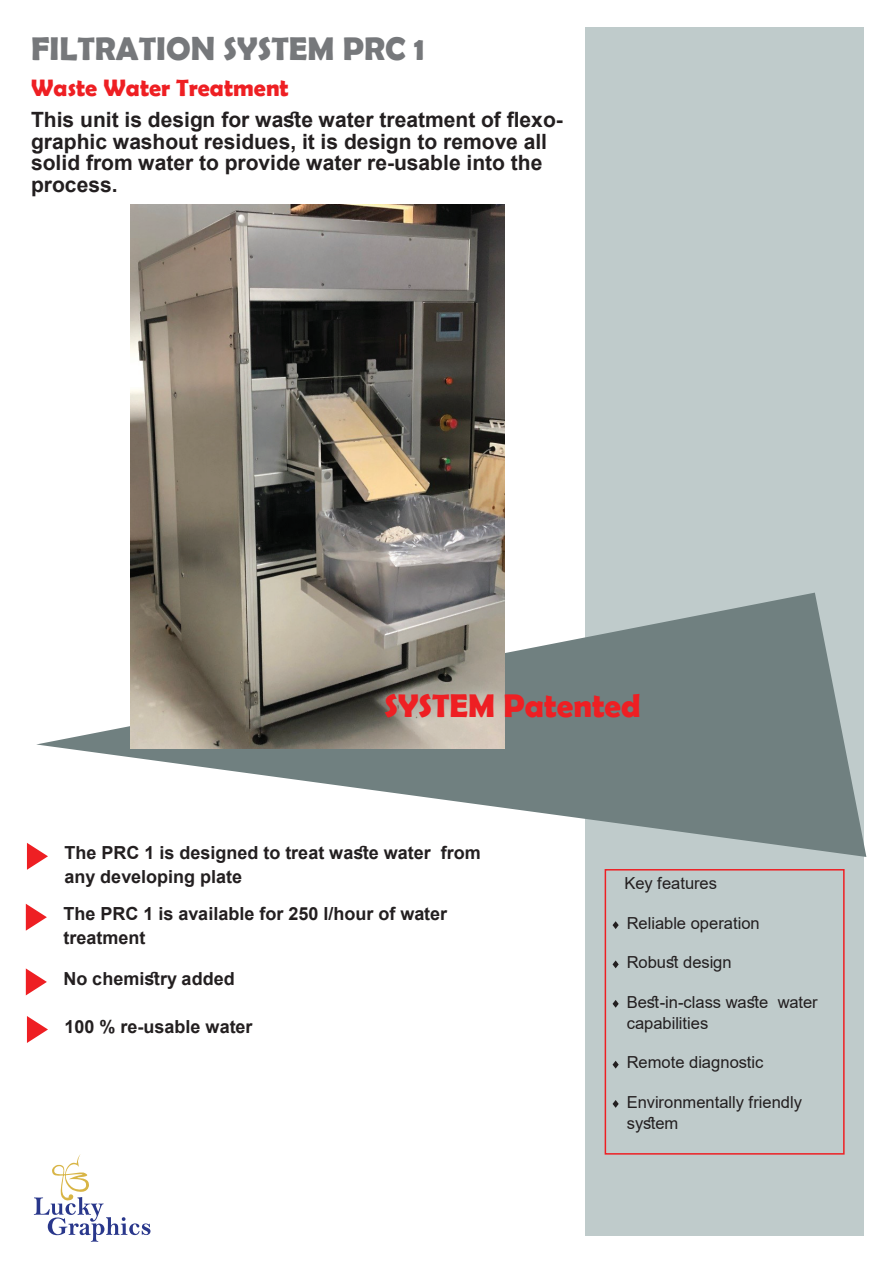
<style>
.page{position:relative;width:893px;height:1263px;background:#fff}
.page>*{position:absolute;margin:0;border:0;box-sizing:border-box;transform-origin:0 0}
.t1{font:700 33px "Berlin Sans FB Demi";color:#76787b}
.t2{font:700 33px "Berlin Sans FB Demi";color:#ee1f23}
.t3{font:700 24px "Berlin Sans FB Demi";color:#ee1f23}
.t4{font:700 21px/21.6px "Arial";color:#231f20}
.t5{font:700 18px/23.4px "Arial";color:#231f20}
.t6{font:16.5px/21.5px "Arial";color:#231f20}
</style>
<div class="page">
<div style="left:585px;top:27px;width:278px;height:1209px;background:#bfcbcb"></div>
<svg style="left:27px;top:843px;width:20px;height:27px"></svg>
<div style="left:605px;top:869px;width:240px;height:286px;border:2px solid #ee1f23"></div>
<svg style="left:613px;top:921px;width:6px;height:8px"></svg>
<svg style="left:613px;top:960px;width:6px;height:8px"></svg>
<svg style="left:613px;top:1000px;width:6px;height:8px"></svg>
<svg style="left:613px;top:1061px;width:6px;height:7px"></svg>
<svg style="left:613px;top:1100px;width:6px;height:8px"></svg>
<svg style="left:36px;top:593px;width:830px;height:264px;fill:#708080"></svg>
<svg style="left:26px;top:904px;width:21px;height:27px"></svg>
<svg style="left:26px;top:968px;width:21px;height:27px"></svg>
<svg style="left:27px;top:1016px;width:21px;height:27px"></svg>
<img style="left:130px;top:204px;width:375px;height:544px">
<svg style="left:34px;top:1154px;width:116px;height:88px"></svg>
<h1 class="t1" style="left:31px;top:29px;width:395px">FILTRATION SYSTEM PRC 1</h1>
<p class="t3" style="left:31px;top:74px;width:259px">Waste Water Treatment</p>
<p class="t4" style="left:31px;top:109px;width:533px">This unit is design for waste water treatment of flexo&shy;graphic washout residues, it is design to remove all solid from water to provide water re-usable into the process.</p>
<h1 class="t2" style="left:384px;top:686px;width:258px">SYSTEM Patented</h1>
<p class="t5" style="left:64px;top:841px;width:418px">The PRC 1 is designed to treat waste water from any developing plate</p>
<p class="t5" style="left:63px;top:902px;width:385px">The PRC 1 is available for 250 l/hour of water treatment</p>
<p class="t5" style="left:63px;top:967px;width:173px">No chemistry added</p>
<p class="t5" style="left:64px;top:1015px;width:189px">100 % re-usable water</p>
<p class="t6" style="left:624px;top:873px;width:94px">Key features</p>
<p class="t6" style="left:627px;top:912px;width:135px">Reliable operation</p>
<p class="t6" style="left:627px;top:951px;width:107px">Robust design</p>
<p class="t6" style="left:627px;top:991px;width:193px">Best-in-class waste water capabilities</p>
<p class="t6" style="left:627px;top:1052px;width:138px">Remote diagnostic</p>
<p class="t6" style="left:627px;top:1091px;width:177px">Environmentally friendly system</p>
</div>
